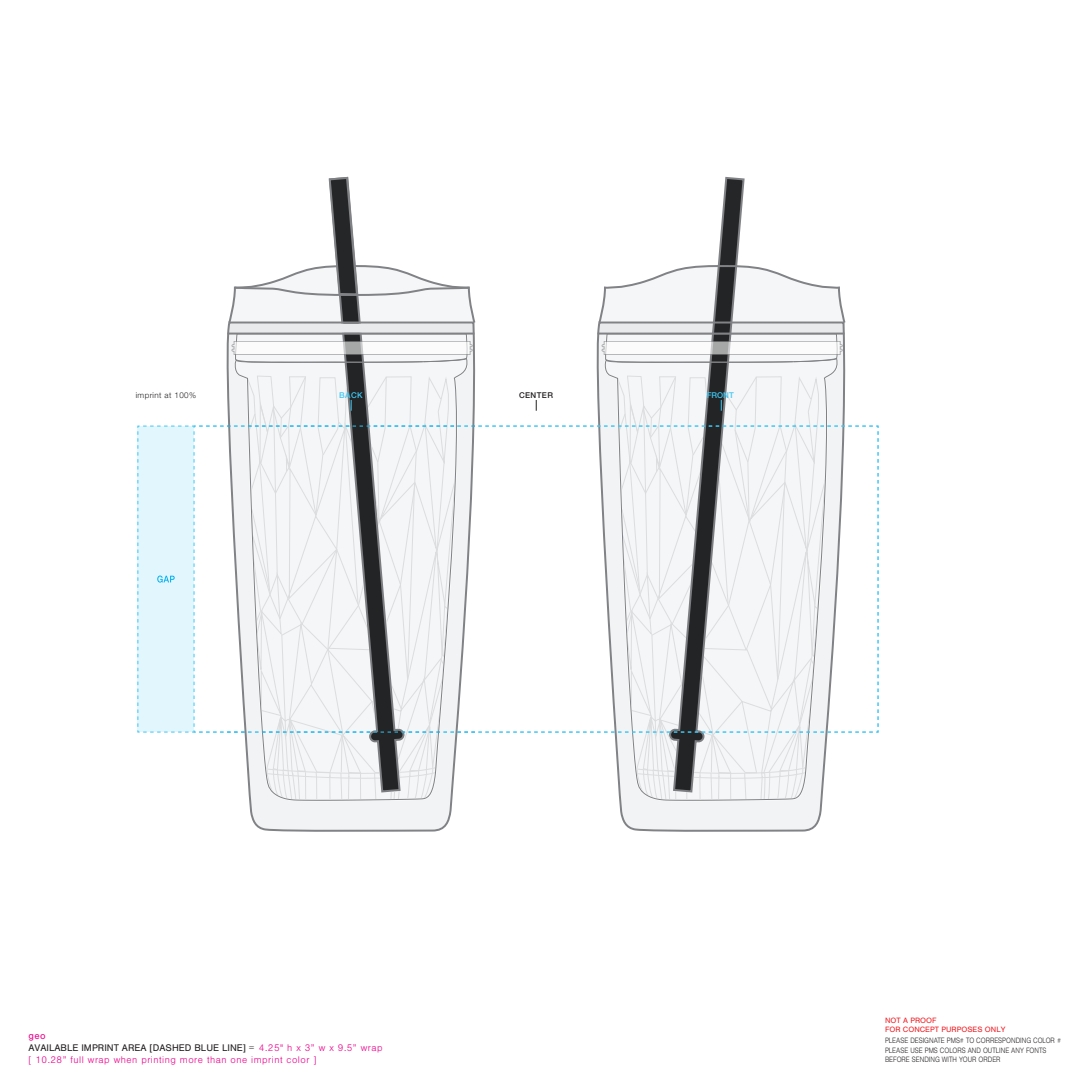
<style>
.page{position:relative;width:1080px;height:1080px;background:#fff}
.page>*{position:absolute;margin:0;border:0;box-sizing:border-box;transform-origin:0 0}
.t1{font:300 10px/12.1px "Nimbus San";letter-spacing:.05em;color:#ed028c}
.t2{font:300 8px/9.6px "Nimbus San";color:#231f20;scale:.85 1}
.t3{font:8px/9.6px "Nimbus San";color:#ee1d23}
.t4{font:300 8px "Helvetica Neue";letter-spacing:.05em;color:#231f20}
.t5{font:500 8px "Helvetica Neue";color:#40c7f4}
.t6{font:500 8px "Helvetica Neue";letter-spacing:.05em;color:#231f20}
.s1{font-weight:400}
.s2{font-weight:400;color:#231f20}
</style>
<div class="page">
<svg style="left:619px;top:800px;width:204px;height:32px"></svg>
<svg style="left:249px;top:800px;width:204px;height:32px"></svg>
<svg style="left:137px;top:176px;width:742px;height:624px"></svg>
<p class="t4" style="left:136px;top:390px;width:62px">imprint at 100%</p>
<p class="t5" style="left:339px;top:390px;width:25px">BACK</p>
<p class="t6" style="left:519px;top:390px;width:36px">CENTER</p>
<p class="t5" style="left:707px;top:390px;width:28px">FRONT</p>
<p class="t3" style="left:885px;top:1015px;width:122px">NOT A PROOF<br>FOR CONCEPT PURPOSES ONLY</p>
<p class="t1" style="left:28px;top:1030px;width:356px"><span class="s1">geo<br></span><span class="s2">AVAILABLE IMPRINT AREA [DASHED BLUE LINE] =</span> 4.25" h x 3” w x 9.5” wrap [ 10.28” full wrap when printing more than one imprint color ]</p>
<p class="t2" style="left:885px;top:1036px;width:209px">PLEASE DESIGNATE PMS# TO CORRESPONDING COLOR #<br>PLEASE USE PMS COLORS AND OUTLINE ANY FONTS<br>BEFORE SENDING WITH YOUR ORDER</p>
</div>
